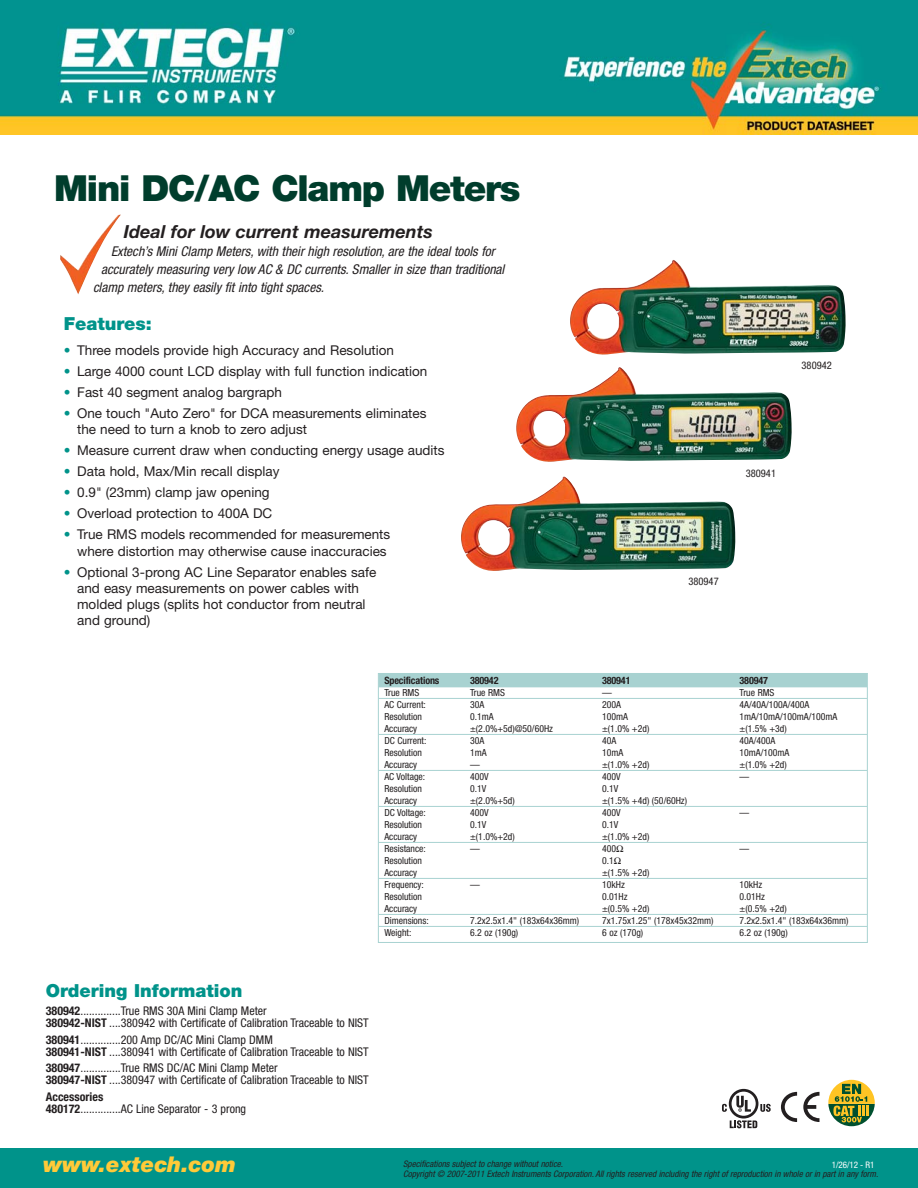
<style>
.page{position:relative;width:918px;height:1188px;background:#fff}
.page>*{position:absolute;margin:0;border:0;box-sizing:border-box;transform-origin:0 0}
.t1{font:900 36px "Helvetica Neue LT";letter-spacing:-.035em;color:#003d2c}
.t2{font:italic 900 21.75px "Helvetica Neue LT";color:#ffca38}
.t3{font:italic 700 18px "Helvetica Neue LT";color:#231f20}
.t4{font:900 18px "Helvetica Neue LT";color:#00938a}
.t5{font:13.5px/16.2px "Helvetica Neue LT";color:#231f20}
.t6{font:italic condensed 13.5px "Helvetica Neue LT";color:#231f20}
.t7{font:condensed 12px/12px "Helvetica Neue LT";color:#231f20}
.t8{font:condensed 10.5px "Helvetica Neue LT";color:#231f20}
.t9{font:700 condensed 10.2px "Helvetica Neue LT";letter-spacing:-.015em;color:#231f20}
.t10{font:condensed 9.75px "Helvetica Neue LT";color:#231f20}
.t11{font:italic condensed 9px "Helvetica Neue LT";color:#231f20}
.t12{font:condensed 9px "Helvetica Neue LT";color:#fff}
.s1{color:#00938a}
.s2{font-weight:700}
</style>
<div class="page">
<img style="left:461px;top:477px;width:274px;height:94px">
<img style="left:516px;top:367px;width:276px;height:95px">
<img style="left:570px;top:260px;width:276px;height:95px">
<img style="left:60px;top:214px;width:61px;height:81px">
<div style="left:1px;top:1149px;width:917px;height:39px;background:#00938a"></div>
<svg style="left:781px;top:1092px;width:16px;height:30px"></svg>
<svg style="left:803px;top:1092px;width:17px;height:30px"></svg>
<svg style="left:722px;top:1089px;width:49px;height:39px"></svg>
<svg style="left:828px;top:1080px;width:47px;height:46px"></svg>
<div style="left:379px;top:674px;width:488px;height:13px;background:#a8d2d1"></div>
<hr style="left:379px;top:698px;width:488px;height:1px;background:#a8d2d1">
<hr style="left:379px;top:734px;width:488px;height:1px;background:#a8d2d1">
<hr style="left:379px;top:770px;width:488px;height:1px;background:#a8d2d1">
<hr style="left:379px;top:806px;width:488px;height:1px;background:#a8d2d1">
<hr style="left:379px;top:842px;width:488px;height:1px;background:#a8d2d1">
<hr style="left:379px;top:878px;width:488px;height:1px;background:#a8d2d1">
<hr style="left:379px;top:914px;width:488px;height:1px;background:#a8d2d1">
<hr style="left:379px;top:926px;width:488px;height:1px;background:#a8d2d1">
<img style="left:0;top:0;width:918px;height:135px">
<h1 class="t1" style="left:54px;top:175px;width:468px">Mini DC/AC Clamp Meters</h1>
<h3 class="t3" style="left:124px;top:225px;width:310px">Ideal for low current measurements</h3>
<h3 class="t6" style="left:111px;top:246px;width:385px">Extech’s Mini Clamp Meters, with their high resolution, are the ideal tools for</h3>
<h3 class="t6" style="left:101px;top:264px;width:405px">accurately measuring very low AC &amp; DC currents. Smaller in size than traditional</h3>
<h3 class="t6" style="left:93px;top:282px;width:232px">clamp meters, they easily fit into tight spaces.</h3>
<h3 class="t4" style="left:64px;top:317px;width:90px">Features:</h3>
<h3 class="t5" style="left:64px;top:343px;width:332px"><span class="s1">•</span> Three models provide high Accuracy and Resolution</h3>
<h3 class="t5" style="left:64px;top:364px;width:365px"><span class="s1">•</span> Large 4000 count LCD display with full function indication</h3>
<h3 class="t5" style="left:64px;top:385px;width:220px"><span class="s1">•</span> Fast 40 segment analog bargraph</h3>
<h3 class="t5" style="left:77px;top:406px;width:351px;text-indent:-13px"><span class="s1">•</span> One touch "Auto Zero" for DCA measurements eliminates the need to turn a knob to zero adjust</h3>
<h3 class="t5" style="left:64px;top:444px;width:382px"><span class="s1">•</span> Measure current draw when conducting energy usage audits</h3>
<h3 class="t5" style="left:64px;top:465px;width:217px"><span class="s1">•</span> Data hold, Max/Min recall display</h3>
<h3 class="t5" style="left:64px;top:486px;width:207px"><span class="s1">•</span> 0.9" (23mm) clamp jaw opening</h3>
<h3 class="t5" style="left:64px;top:507px;width:210px"><span class="s1">•</span> Overload protection to 400A DC</h3>
<h3 class="t5" style="left:64px;top:528px;width:328px;text-align:right"><span class="s1">•</span> True RMS models recommended for measurements where distortion may otherwise cause inaccuracies</h3>
<h3 class="t5" style="left:77px;top:565px;width:301px;text-indent:-13px"><span class="s1">•</span> Optional 3-prong AC Line Separator enables safe and easy measurements on power cables with molded plugs (splits hot conductor from neutral and ground)</h3>
<p class="t8" style="left:802px;top:361px;width:32px">380942</p>
<p class="t8" style="left:746px;top:469px;width:32px">380941</p>
<p class="t8" style="left:688px;top:577px;width:32px">380947</p>
<p class="t9" style="left:384px;top:677px;width:57px">Specifications</p>
<p class="t9" style="left:470px;top:677px;width:30px">380942</p>
<p class="t9" style="left:602px;top:677px;width:30px">380941</p>
<p class="t9" style="left:740px;top:677px;width:30px">380947</p>
<p class="t10" style="left:384px;top:689px;width:36px">True RMS</p>
<p class="t10" style="left:470px;top:689px;width:36px">True RMS</p>
<p class="t10" style="left:602px;top:689px;width:11px">—</p>
<p class="t10" style="left:740px;top:689px;width:36px">True RMS</p>
<p class="t10" style="left:384px;top:701px;width:43px">AC Current:</p>
<p class="t10" style="left:470px;top:701px;width:16px">30A</p>
<p class="t10" style="left:602px;top:701px;width:20px">200A</p>
<p class="t10" style="left:740px;top:701px;width:71px">4A/40A/100A/400A</p>
<p class="t10" style="left:384px;top:713px;width:39px">Resolution</p>
<p class="t10" style="left:470px;top:713px;width:25px">0.1mA</p>
<p class="t10" style="left:602px;top:713px;width:27px">100mA</p>
<p class="t10" style="left:740px;top:713px;width:99px">1mA/10mA/100mA/100mA</p>
<p class="t10" style="left:384px;top:725px;width:34px">Accuracy</p>
<p class="t10" style="left:470px;top:725px;width:84px">±(2.0%+5d)@50/60Hz</p>
<p class="t10" style="left:602px;top:725px;width:49px">±(1.0% +2d)</p>
<p class="t10" style="left:740px;top:725px;width:49px">±(1.5% +3d)</p>
<p class="t10" style="left:384px;top:737px;width:44px">DC Current:</p>
<p class="t10" style="left:470px;top:737px;width:16px">30A</p>
<p class="t10" style="left:602px;top:737px;width:16px">40A</p>
<p class="t10" style="left:740px;top:737px;width:37px">40A/400A</p>
<p class="t10" style="left:384px;top:749px;width:39px">Resolution</p>
<p class="t10" style="left:470px;top:749px;width:18px">1mA</p>
<p class="t10" style="left:602px;top:749px;width:23px">10mA</p>
<p class="t10" style="left:740px;top:749px;width:51px">10mA/100mA</p>
<p class="t10" style="left:384px;top:761px;width:34px">Accuracy</p>
<p class="t10" style="left:470px;top:761px;width:11px">—</p>
<p class="t10" style="left:602px;top:761px;width:49px">±(1.0% +2d)</p>
<p class="t10" style="left:740px;top:761px;width:49px">±(1.0% +2d)</p>
<p class="t10" style="left:384px;top:773px;width:42px">AC Voltage:</p>
<p class="t10" style="left:470px;top:773px;width:20px">400V</p>
<p class="t10" style="left:602px;top:773px;width:20px">400V</p>
<p class="t10" style="left:740px;top:773px;width:11px">—</p>
<p class="t10" style="left:384px;top:785px;width:39px">Resolution</p>
<p class="t10" style="left:470px;top:785px;width:18px">0.1V</p>
<p class="t10" style="left:602px;top:785px;width:18px">0.1V</p>
<p class="t10" style="left:384px;top:797px;width:34px">Accuracy</p>
<p class="t10" style="left:470px;top:797px;width:46px">±(2.0%+5d)</p>
<p class="t10" style="left:602px;top:797px;width:86px">±(1.5% +4d) (50/60Hz)</p>
<p class="t10" style="left:384px;top:809px;width:43px">DC Voltage:</p>
<p class="t10" style="left:470px;top:809px;width:20px">400V</p>
<p class="t10" style="left:602px;top:809px;width:20px">400V</p>
<p class="t10" style="left:740px;top:809px;width:11px">—</p>
<p class="t10" style="left:384px;top:821px;width:39px">Resolution</p>
<p class="t10" style="left:470px;top:821px;width:18px">0.1V</p>
<p class="t10" style="left:602px;top:821px;width:18px">0.1V</p>
<p class="t10" style="left:384px;top:833px;width:34px">Accuracy</p>
<p class="t10" style="left:470px;top:833px;width:46px">±(1.0%+2d)</p>
<p class="t10" style="left:602px;top:833px;width:49px">±(1.0% +2d)</p>
<p class="t10" style="left:384px;top:845px;width:43px">Resistance:</p>
<p class="t10" style="left:470px;top:845px;width:11px">—</p>
<p class="t10" style="left:602px;top:845px;width:23px">400Ω</p>
<p class="t10" style="left:740px;top:845px;width:11px">—</p>
<p class="t10" style="left:384px;top:857px;width:39px">Resolution</p>
<p class="t10" style="left:602px;top:857px;width:21px">0.1Ω</p>
<p class="t10" style="left:384px;top:869px;width:34px">Accuracy</p>
<p class="t10" style="left:602px;top:869px;width:49px">±(1.5% +2d)</p>
<p class="t10" style="left:384px;top:881px;width:41px">Frequency:</p>
<p class="t10" style="left:470px;top:881px;width:11px">—</p>
<p class="t10" style="left:602px;top:881px;width:24px">10kHz</p>
<p class="t10" style="left:740px;top:881px;width:24px">10kHz</p>
<p class="t10" style="left:384px;top:893px;width:39px">Resolution</p>
<p class="t10" style="left:602px;top:893px;width:27px">0.01Hz</p>
<p class="t10" style="left:740px;top:893px;width:27px">0.01Hz</p>
<p class="t10" style="left:384px;top:905px;width:34px">Accuracy</p>
<p class="t10" style="left:602px;top:905px;width:49px">±(0.5% +2d)</p>
<p class="t10" style="left:740px;top:905px;width:49px">±(0.5% +2d)</p>
<p class="t10" style="left:384px;top:917px;width:46px">Dimensions:</p>
<p class="t10" style="left:470px;top:917px;width:110px">7.2x2.5x1.4" (183x64x36mm)</p>
<p class="t10" style="left:602px;top:917px;width:113px">7x1.75x1.25" (178x45x32mm)</p>
<p class="t10" style="left:740px;top:917px;width:110px">7.2x2.5x1.4" (183x64x36mm)</p>
<p class="t10" style="left:384px;top:929px;width:29px">Weight:</p>
<p class="t10" style="left:470px;top:929px;width:50px">6.2 oz (190g)</p>
<p class="t10" style="left:602px;top:929px;width:43px">6 oz (170g)</p>
<p class="t10" style="left:740px;top:929px;width:50px">6.2 oz (190g)</p>
<h3 class="t4" style="left:46px;top:984px;width:198px">Ordering Information</h3>
<p class="t7" style="left:46px;top:1006px;width:324px"><span class="s2">380942</span>..............True RMS 30A Mini Clamp Meter<br><span class="s2">380942-NIST</span> ....380942 with Certificate of Calibration Traceable to NIST</p>
<p class="t7" style="left:46px;top:1034px;width:324px"><span class="s2">380941</span>..............200 Amp DC/AC Mini Clamp DMM<br><span class="s2">380941-NIST</span> ....380941 with Certificate of Calibration Traceable to NIST</p>
<p class="t7" style="left:46px;top:1063px;width:324px"><span class="s2">380947</span>..............True RMS DC/AC Mini Clamp Meter<br><span class="s2">380947-NIST</span> ....380947 with Certificate of Calibration Traceable to NIST</p>
<p class="t7" style="left:46px;top:1092px;width:202px"><span class="s2">Accessories<br>480172</span>..............AC Line Separator - 3 prong</p>
<h2 class="t2" style="left:43px;top:1156px;width:194px">www.extech.com</h2>
<p class="t11" style="left:403px;top:1160px;width:161px">Specifications subject to change without notice.</p>
<p class="t12" style="left:832px;top:1161px;width:44px">1/26/12 - R1</p>
<p class="t11" style="left:403px;top:1171px;width:477px">Copyright © 2007-2011 Extech Instruments Corporation. All rights reserved including the right of reproduction in whole or in part in any form.</p>
</div>
